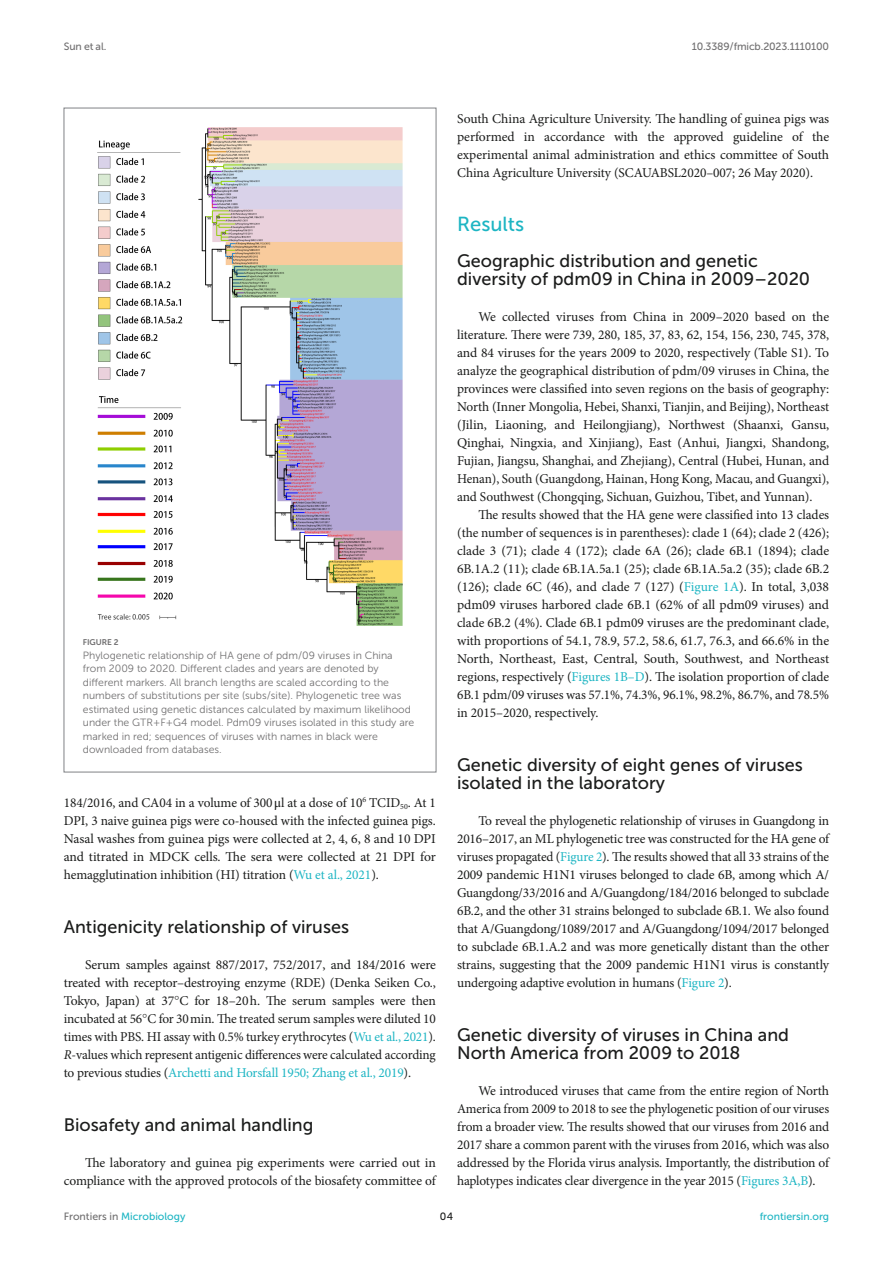
<style>
.page{position:relative;width:893px;height:1263px;background:#fff}
.page>*{position:absolute;margin:0;border:0;box-sizing:border-box;transform-origin:0 0}
.HEAD_1{font:20.25px "Museo Sans 500";color:#1db5c3}
.HEAD_2{font:18px/18px "Museo Sans 500";color:#1b1c1b}
.HEAD_2_after_HEAD_1{font:18px/18px "Museo Sans 500";color:#1b1c1b}
.TEXT_FLUSH{font:13.5px/18px "Minion Pro";letter-spacing:-.01em;color:#1b1c1b;text-align:justify}
.TEXT{font:13.5px/18px "Minion Pro";letter-spacing:-.005em;color:#1b1c1b;text-align:justify}
.FIG_LEG{font:10.5px/13.5px "Museo Sans 300";color:#706f70}
.t1{font:10.5px "Museo Sans 500";color:#1db5c3}
.t2{font:10.5px "Museo Sans 500";letter-spacing:-.015em;color:#706f70}
.t3{font:10.5px "Museo Sans 500";color:#1b1c1b}
.FIG_HD{font:8.25px "Museo Sans 700";letter-spacing:-.01em;color:#706f70}
.s1{font-family:"STIX General"}
.s2{color:#1db5c3}
.s3{font-family:"STIX"}
.s4{font-style:italic}
.s5{color:#706f70}
</style>
<div class="page">
<img style="left:97px;top:127px;width:306px;height:499px">
<p class="t2" style="left:64px;top:41px;width:44px">Sun et al.</p>
<p class="t2" style="left:692px;top:41px;width:139px">10.3389/fmicb.2023.1110100</p>
<p class="FIG_HD" style="left:83px;top:638px;width:37px">FIGURE 2</p>
<p class="FIG_LEG" style="left:83px;top:648px;width:333px">Phylogenetic relationship of HA gene of pdm/09 viruses in China from 2009 to 2020. Different clades and years are denoted by different markers. All branch lengths are scaled according to the numbers of substitutions per site (subs/site). Phylogenetic tree was estimated using genetic distances calculated by maximum likelihood under the GTR + F + G4 model. Pdm09 viruses isolated in this study are marked in red; sequences of viruses with names in black were downloaded from databases.</p>
<p class="TEXT_FLUSH" style="left:64px;top:794px;width:374px">184/2016, and CA04 in a volume of 300<span class="s1">μ</span>l at a dose of 10<sup>6</sup> TCID<sub>50</sub>. At 1<br>DPI, 3 naive guinea pigs were co-housed with the infected guinea pigs.<br>Nasal washes from guinea pigs were collected at 2, 4, 6, 8 and 10 DPI and titrated in MDCK cells. The sera were collected at 21 DPI for hemagglutination inhibition (HI) titration (<span class="s2">Wu et al., 2021</span>).</p>
<p class="HEAD_2" style="left:64px;top:918px;width:287px">Antigenicity relationship of viruses</p>
<p class="TEXT_FLUSH" style="left:64px;top:956px;width:374px;text-indent:21px">Serum samples against 887/2017, 752/2017, and 184/2016 were treated with receptor–destroying enzyme (RDE) (Denka Seiken Co., Tokyo, Japan) at 37<span class="s3">°</span>C for 18–20h. The serum samples were then incubated at 56<span class="s3">°</span>C for 30min. The treated serum samples were diluted 10 times with PBS. HI assay with 0.5% turkey erythrocytes (<span class="s2">Wu et al., 2021</span>).<br><span class="s4">R</span>-values which represent antigenic differences were calculated according to previous studies (<span class="s2">Archetti and Horsfall 1950; Zhang et al., 2019</span>).</p>
<p class="HEAD_2" style="left:64px;top:1116px;width:251px">Biosafety and animal handling</p>
<p class="TEXT_FLUSH" style="left:64px;top:1154px;width:374px;text-align:right">The laboratory and guinea pig experiments were carried out in compliance with the approved protocols of the biosafety committee of</p>
<p class="TEXT_FLUSH" style="left:457px;top:110px;width:374px">South China Agriculture University. The handling of guinea pigs was performed in accordance with the approved guideline of the experimental animal administration and ethics committee of South China Agriculture University (SCAUABSL2020–007; 26 May 2020).</p>
<p class="HEAD_1" style="left:457px;top:213px;width:69px">Results</p>
<p class="HEAD_2_after_HEAD_1" style="left:457px;top:252px;width:355px">Geographic distribution and genetic diversity of pdm09 in China in 2009–2020</p>
<p class="TEXT_FLUSH" style="left:457px;top:308px;width:374px;text-indent:21px">We collected viruses from China in 2009–2020 based on the literature. There were 739, 280, 185, 37, 83, 62, 154, 156, 230, 745, 378, and 84 viruses for the years 2009 to 2020, respectively (Table S1). To analyze the geographical distribution of pdm/09 viruses in China, the provinces were classified into seven regions on the basis of geography:<br>North (Inner Mongolia, Hebei, Shanxi, Tianjin, and Beijing), Northeast (Jilin, Liaoning, and Heilongjiang), Northwest (Shaanxi, Gansu, Qinghai, Ningxia, and Xinjiang), East (Anhui, Jiangxi, Shandong, Fujian, Jiangsu, Shanghai, and Zhejiang), Central (Hubei, Hunan, and Henan), South (Guangdong, Hainan, Hong Kong, Macau, and Guangxi), and Southwest (Chongqing, Sichuan, Guizhou, Tibet, and Yunnan).</p>
<p class="TEXT" style="left:457px;top:506px;width:374px;text-indent:21px">The results showed that the HA gene were classified into 13 clades (the number of sequences is in parentheses): clade 1 (64); clade 2 (426); clade 3 (71); clade 4 (172); clade 6A (26); clade 6B.1 (1894); clade 6B.1A.2 (11); clade 6B.1A.5a.1 (25); clade 6B.1A.5a.2 (35); clade 6B.2 (126); clade 6C (46), and clade 7 (127) (<span class="s2">Figure 1A</span>). In total, 3,038 pdm09 viruses harbored clade 6B.1 (62% of all pdm09 viruses) and clade 6B.2 (4%). Clade 6B.1 pdm09 viruses are the predominant clade, with proportions of 54.1, 78.9, 57.2, 58.6, 61.7, 76.3, and 66.6% in the North, Northeast, East, Central, South, Southwest, and Northeast regions, respectively (<span class="s2">Figures 1B–D</span>). The isolation proportion of clade 6B.1 pdm/09 viruses was 57.1%, 74.3%, 96.1%, 98.2%, 86.7%, and 78.5% in 2015–2020, respectively.</p>
<p class="HEAD_2" style="left:457px;top:756px;width:347px">Genetic diversity of eight genes of viruses isolated in the laboratory</p>
<p class="TEXT_FLUSH" style="left:457px;top:812px;width:374px;text-indent:21px">To reveal the phylogenetic relationship of viruses in Guangdong in 2016–2017, an ML phylogenetic tree was constructed for the HA gene of viruses propagated (<span class="s2">Figure 2</span>). The results showed that all 33 strains of the 2009 pandemic H1N1 viruses belonged to clade 6B, among which A/ Guangdong/33/2016 and A/Guangdong/184/2016 belonged to subclade 6B.2, and the other 31 strains belonged to subclade 6B.1. We also found that A/Guangdong/1089/2017 and A/Guangdong/1094/2017 belonged to subclade 6B.1.A.2 and was more genetically distant than the other strains, suggesting that the 2009 pandemic H1N1 virus is constantly undergoing adaptive evolution in humans (<span class="s2">Figure 2</span>).</p>
<p class="HEAD_2" style="left:457px;top:1026px;width:333px">Genetic diversity of viruses in China and<br>North America from 2009 to 2018</p>
<p class="TEXT_FLUSH" style="left:457px;top:1082px;width:374px;text-indent:21px">We introduced viruses that came from the entire region of North America from 2009 to 2018 to see the phylogenetic position of our viruses from a broader view. The results showed that our viruses from 2016 and 2017 share a common parent with the viruses from 2016, which was also addressed by the Florida virus analysis. Importantly, the distribution of haplotypes indicates clear divergence in the year 2015 (<span class="s2">Figures 3A,B</span>).</p>
<p class="t1" style="left:64px;top:1211px;width:123px"><span class="s5">Frontiers in</span> Microbiology</p>
<p class="t3" style="left:440px;top:1211px;width:15px">04</p>
<p class="t1" style="left:760px;top:1211px;width:71px">frontiersin.org</p>
</div>
